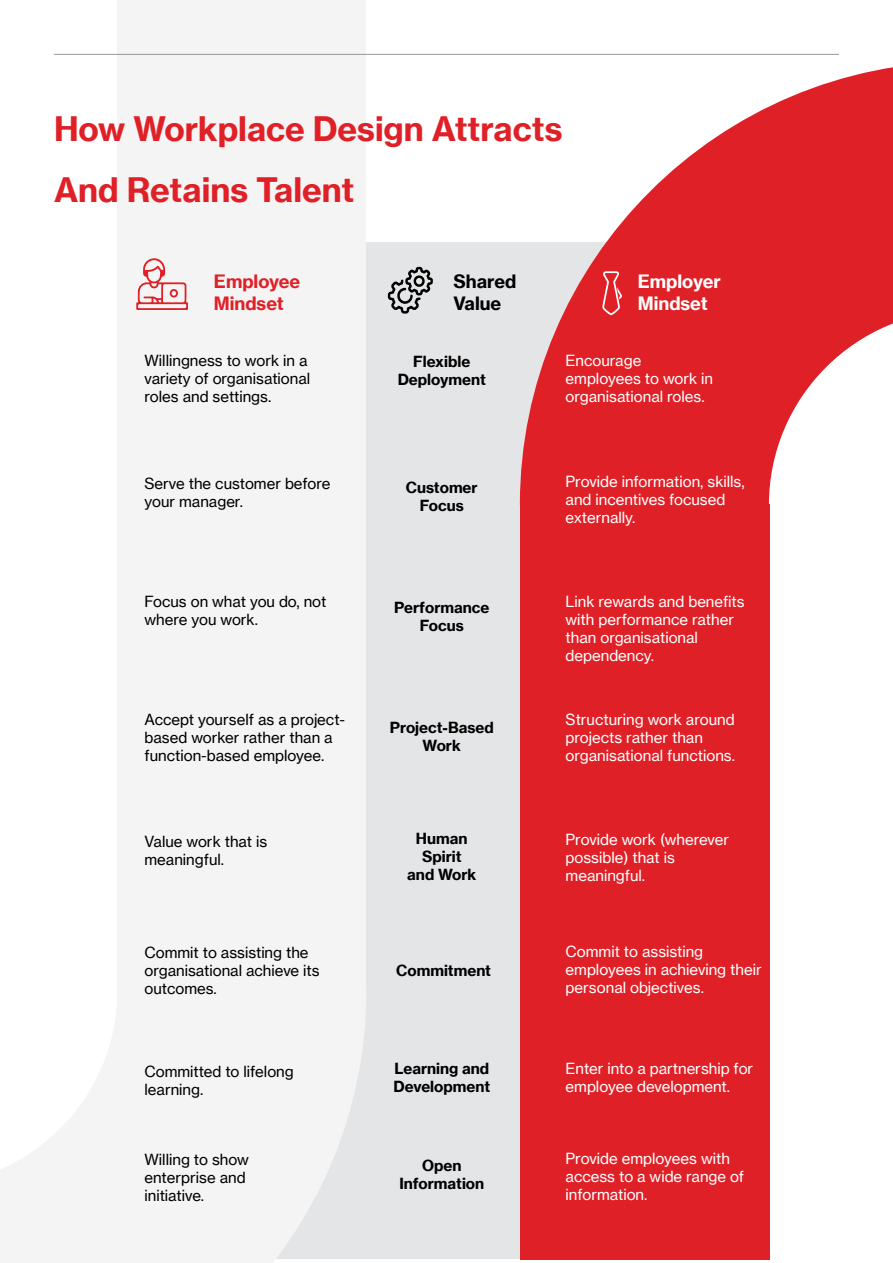
<style>
.page{position:relative;width:893px;height:1263px;background:#fff}
.page>*{position:absolute;margin:0;border:0;box-sizing:border-box;transform-origin:0 0}
.t1{font:33px/60.8px "N Haas Grotesk TX Pro 75 Bd";color:#e02027}
.t2{font:18px/21.6px "N Haas Grotesk TX Pro 75 Bd";color:#e02027}
.t3{font:18px/21.6px "N Haas Grotesk TX Pro 75 Bd";color:#fff}
.t4{font:18px/21.6px "N Haas Grotesk TX Pro 75 Bd";color:#000}
.t5{font:15px/18px "N Haas Grotesk TX Pro 55 Rg";color:#fff}
.t6{font:15px/18px "N Haas Grotesk TX Pro 55 Rg";color:#000}
.t7{font:15px/18px "N Haas Grotesk TX Pro 75 Bd";color:#000;text-align:center}
</style>
<div class="page">
<div style="left:250px;top:242px;width:388px;height:1017px;background:#e4e5e6"></div>
<div style="left:118px;top:0;width:248px;height:997px;background:#f4f4f4"></div>
<svg style="left:0;top:991px;width:366px;height:272px;fill:#f4f4f4"></svg>
<div style="left:520px;top:504px;width:250px;height:755px;background:#e02027"></div>
<svg style="left:520px;top:67px;width:373px;height:437px;fill:#e02027"></svg>
<hr style="left:54px;top:54px;width:785px;height:1px;background:#989899">
<svg style="left:388px;top:267px;width:45px;height:47px"></svg>
<svg style="left:136px;top:258px;width:52px;height:52px"></svg>
<svg style="left:602px;top:271px;width:20px;height:44px"></svg>
<h1 class="t1" style="left:54px;top:101px;width:510px">How Workplace Design Attracts<br>And Retains Talent</h1>
<p class="t4" style="left:453px;top:272px;width:64px">Shared<br>Value</p>
<p class="t2" style="left:214px;top:272px;width:88px">Employee<br>Mindset</p>
<p class="t3" style="left:638px;top:272px;width:84px">Employer<br>Mindset</p>
<p class="t6" style="left:145px;top:352px;width:167px">Willingness to work in a variety of organisational roles and settings.</p>
<p class="t7" style="left:398px;top:354px;width:90px">Flexible<br>Deployment</p>
<p class="t5" style="left:566px;top:352px;width:149px">Encourage employees to work in organisational roles.</p>
<p class="t6" style="left:145px;top:475px;width:187px">Serve the customer before your manager.</p>
<p class="t7" style="left:406px;top:480px;width:73px">Customer<br>Focus</p>
<p class="t5" style="left:566px;top:473px;width:181px">Provide information, skills, and incentives focused externally.</p>
<p class="t6" style="left:145px;top:593px;width:183px">Focus on what you do, not where you work.</p>
<p class="t7" style="left:394px;top:600px;width:97px">Performance<br>Focus</p>
<p class="t5" style="left:566px;top:592px;width:180px">Link rewards and benefits with performance rather than organisational dependency.</p>
<p class="t6" style="left:145px;top:712px;width:202px">Accept yourself as a project&shy;based worker rather than a function-based employee.</p>
<p class="t7" style="left:390px;top:720px;width:106px">Project-Based<br>Work</p>
<p class="t5" style="left:566px;top:712px;width:171px">Structuring work around projects rather than organisational functions.</p>
<p class="t6" style="left:145px;top:833px;width:124px">Value work that is meaningful.</p>
<p class="t7" style="left:407px;top:831px;width:71px">Human<br>Spirit and Work</p>
<p class="t5" style="left:566px;top:831px;width:165px">Provide work (wherever possible) that is meaningful.</p>
<p class="t6" style="left:145px;top:945px;width:177px">Commit to assisting the organisational achieve its outcomes.</p>
<p class="t7" style="left:396px;top:963px;width:97px">Commitment</p>
<p class="t5" style="left:566px;top:943px;width:198px">Commit to assisting employees in achieving their personal objectives.</p>
<p class="t6" style="left:145px;top:1063px;width:151px">Committed to lifelong learning.</p>
<p class="t7" style="left:393px;top:1060px;width:98px;text-align:left">Learning and<br>Development</p>
<p class="t5" style="left:566px;top:1060px;width:189px">Enter into a partnership for employee development.</p>
<p class="t6" style="left:145px;top:1152px;width:106px">Willing to show enterprise and initiative.</p>
<p class="t7" style="left:399px;top:1158px;width:86px">Open<br>Information</p>
<p class="t5" style="left:566px;top:1150px;width:180px">Provide employees with access to a wide range of information.</p>
</div>
